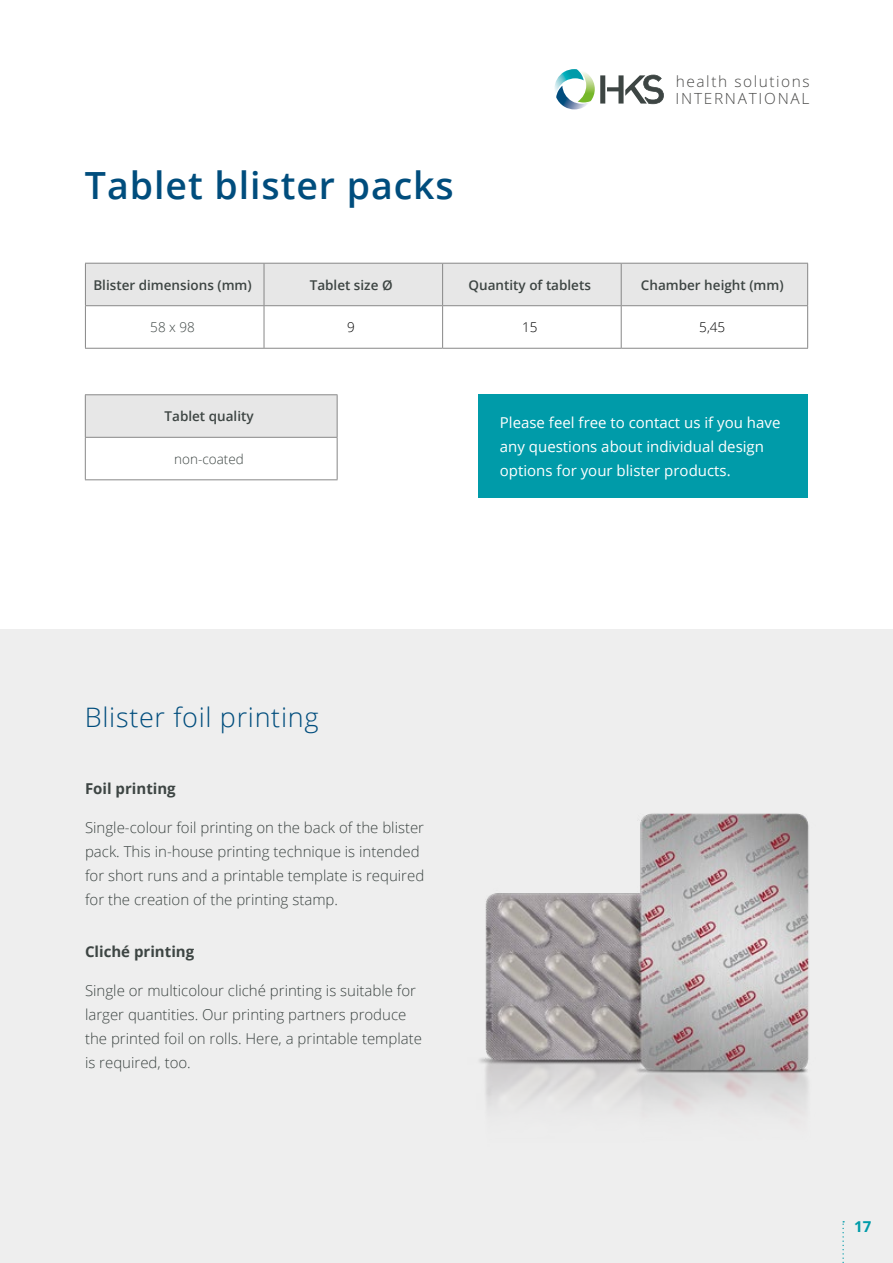
<style>
.page{position:relative;width:893px;height:1263px;background:#fff}
.page>*{position:absolute;margin:0;border:0;box-sizing:border-box;transform-origin:0 0}
.t1{font:600 37.5px "Open Sans";letter-spacing:.025em;color:#004d7d}
.t2{font:300 26.85px "Open Sans";letter-spacing:.025em;color:#004d7d}
.t3{font:300 15.45px "Open Sans";letter-spacing:.1em;color:#4a4a49}
.t4{font:300 15px/24px "Open Sans";color:#3d4543}
.t5{font:15px/24px "Open Sans";color:#fff}
.t6{font:700 15px "Open Sans";color:#3d4543}
.t7{font:700 15px "Open Sans";color:#009ba9}
.t8{font:600 13.5px "Open Sans";color:#3d4543}
.t9{font:300 13.5px "Open Sans";color:#3d4543}
.t10{font:300 13.5px "Open Sans";color:#000}
</style>
<div class="page">
<svg style="left:554px;top:69px;width:110px;height:40px"></svg>
<div style="left:0;top:629px;width:893px;height:634px;background:#eee"></div>
<img style="left:479px;top:813px;width:330px;height:300px">
<div style="left:85px;top:395px;width:252px;height:42px;background:#e7e7e7"></div>
<hr style="left:85px;top:394px;width:253px;height:1px;background:#878787">
<hr style="left:85px;top:395px;width:1px;height:42px;background:#878787">
<hr style="left:337px;top:395px;width:1px;height:42px;background:#878787">
<hr style="left:85px;top:437px;width:253px;height:1px;background:#878787">
<hr style="left:85px;top:438px;width:1px;height:41px;background:#878787">
<hr style="left:337px;top:438px;width:1px;height:41px;background:#878787">
<hr style="left:85px;top:479px;width:253px;height:1px;background:#878787">
<svg style="left:86px;top:264px;width:721px;height:84px"></svg>
<hr style="left:85px;top:263px;width:179px;height:1px;background:#878787">
<hr style="left:85px;top:264px;width:1px;height:41px;background:#878787">
<hr style="left:264px;top:263px;width:179px;height:1px;background:#878787">
<hr style="left:264px;top:264px;width:1px;height:41px;background:#878787">
<hr style="left:443px;top:263px;width:178px;height:1px;background:#878787">
<hr style="left:442px;top:264px;width:1px;height:41px;background:#878787">
<hr style="left:621px;top:263px;width:187px;height:1px;background:#878787">
<hr style="left:621px;top:264px;width:1px;height:41px;background:#878787">
<hr style="left:807px;top:264px;width:1px;height:41px;background:#878787">
<hr style="left:85px;top:305px;width:179px;height:1px;background:#878787">
<hr style="left:85px;top:306px;width:1px;height:42px;background:#878787">
<hr style="left:264px;top:305px;width:179px;height:1px;background:#878787">
<hr style="left:264px;top:306px;width:1px;height:42px;background:#878787">
<hr style="left:443px;top:305px;width:178px;height:1px;background:#878787">
<hr style="left:442px;top:306px;width:1px;height:42px;background:#878787">
<hr style="left:621px;top:305px;width:187px;height:1px;background:#878787">
<hr style="left:621px;top:306px;width:1px;height:42px;background:#878787">
<hr style="left:807px;top:306px;width:1px;height:42px;background:#878787">
<hr style="left:85px;top:348px;width:179px;height:1px;background:#878787">
<hr style="left:264px;top:348px;width:179px;height:1px;background:#878787">
<hr style="left:443px;top:348px;width:178px;height:1px;background:#878787">
<hr style="left:621px;top:348px;width:187px;height:1px;background:#878787">
<div style="left:479px;top:394px;width:329px;height:103px;background:#009ba9"></div>
<svg style="left:842px;top:1221px;width:2px;height:42px"></svg>
<p class="t3" style="left:676px;top:71px;width:135px">health solutions</p>
<h1 class="t1" style="left:85px;top:159px;width:370px">Tablet blister packs</h1>
<p class="t3" style="left:676px;top:87px;width:135px">INTERNATIONAL</p>
<p class="t8" style="left:93px;top:275px;width:160px">Blister dimensions (mm)</p>
<p class="t8" style="left:310px;top:275px;width:84px">Tablet size Ø</p>
<p class="t8" style="left:469px;top:275px;width:124px">Quantity of tablets</p>
<p class="t8" style="left:641px;top:275px;width:144px">Chamber height (mm)</p>
<p class="t9" style="left:150px;top:318px;width:46px">58 x 98</p>
<p class="t10" style="left:347px;top:318px;width:9px">9</p>
<p class="t10" style="left:522px;top:318px;width:17px">15</p>
<p class="t10" style="left:699px;top:318px;width:28px">5,45</p>
<p class="t8" style="left:165px;top:407px;width:91px">Tablet quality</p>
<p class="t9" style="left:174px;top:450px;width:71px">non-coated</p>
<p class="t5" style="left:500px;top:410px;width:282px">Please feel free to contact us if you have any questions about individual design options for your blister products.</p>
<h2 class="t2" style="left:85px;top:698px;width:235px">Blister foil printing</h2>
<p class="t6" style="left:85px;top:778px;width:92px">Foil printing</p>
<p class="t4" style="left:85px;top:815px;width:341px">Single-colour foil printing on the back of the blister pack. This in-house printing technique is intended for short runs and a printable template is required for the creation of the printing stamp.</p>
<p class="t6" style="left:85px;top:941px;width:111px">Cliché printing</p>
<p class="t4" style="left:85px;top:978px;width:338px">Single or multicolour cliché printing is suitable for larger quantities. Our printing partners produce the printed foil on rolls. Here, a printable template is required, too.</p>
<p class="t7" style="left:854px;top:1215px;width:19px">17</p>
</div>
